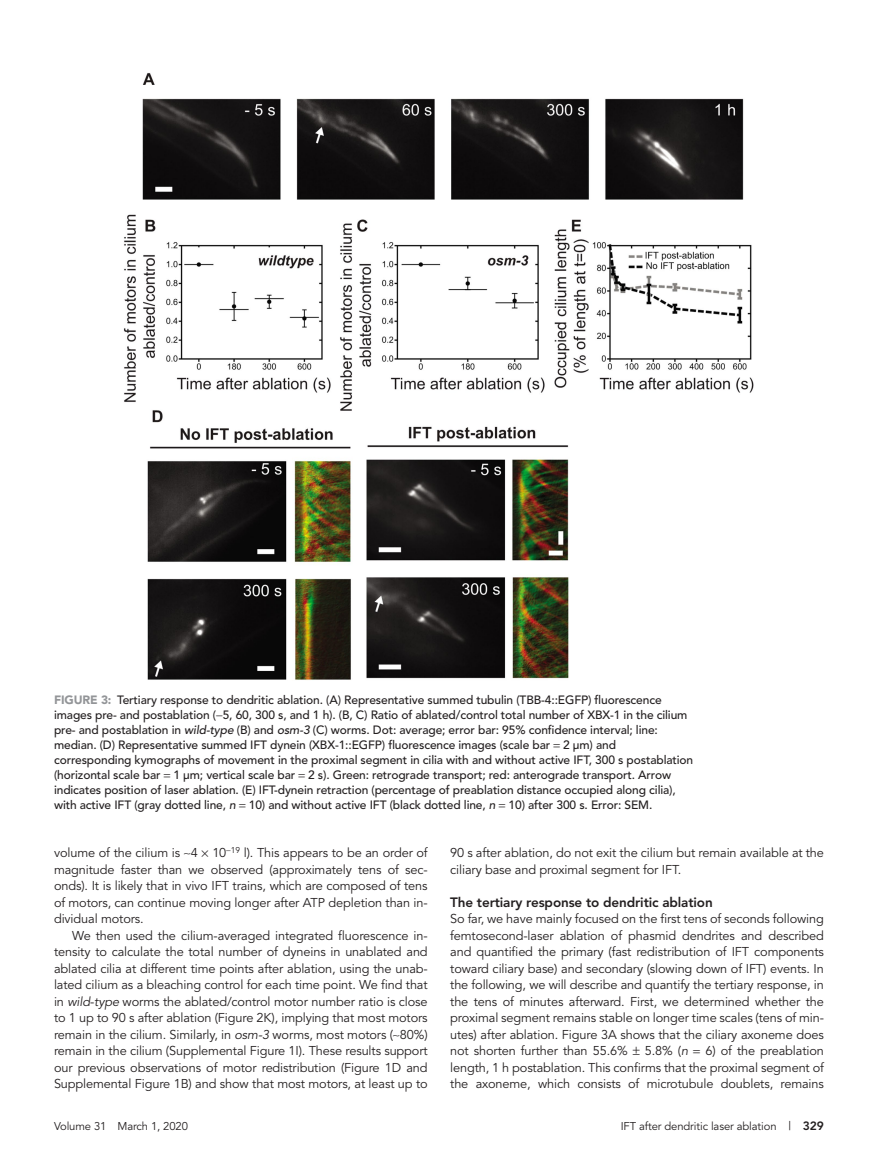
<style>
.page{position:relative;width:878px;height:1175px;background:#fff}
.page>*{position:absolute;margin:0;border:0;box-sizing:border-box;transform-origin:0 0}
.t1{font:800 13.5px "Avenir";letter-spacing:-.01em;color:#231f20}
.ParaFL{font:12.75px/16.5px "Avenir";letter-spacing:-.01em;color:#231f20;text-align:justify}
.Para{font:12.75px/16.5px "Avenir";letter-spacing:-.01em;color:#231f20;text-align:justify}
.FigCaption_35_5p{font:500 12px/15px "Avenir";letter-spacing:-.01em;color:#231f20}
.t2{font:11.25px "Avenir";letter-spacing:-.01em;color:#231f20}
.s1{font-weight:900;color:#939598}
.s2{font-style:italic}
.s3{font-size:12px}
.s4{font-weight:800;font-size:12px}
</style>
<div class="page">
<img style="left:124px;top:73px;width:630px;height:607px">
<p class="FigCaption_35_5p" style="left:54px;top:692px;width:640px"><span class="s1">FIGURE 3:</span> Tertiary response to dendritic ablation. (A) Representative summed tubulin (TBB-4::EGFP) fluorescence images pre- and postablation (−5, 60, 300 s, and 1 h). (B, C) Ratio of ablated/control total number of XBX-1 in the cilium pre- and postablation in <span class="s2">wild-type</span> (B) and <span class="s2">osm-3</span> (C) worms. Dot: average; error bar: 95% confidence interval; line: median. (D) Representative summed IFT dynein (XBX-1::EGFP) fluorescence images (scale bar 2 µm) and corresponding kymographs of movement in the proximal segment in cilia with and without active IFT, 300 s postablation (horizontal scale bar 1 µm; vertical scale bar 2 s). Green: retrograde transport; red: anterograde transport. Arrow indicates position of laser ablation. (E) IFT-dynein retraction (percentage of preablation distance occupied along cilia), with active IFT (gray dotted line, <span class="s2">n</span> 10) and without active IFT (black dotted line, <span class="s2">n</span> 10) after 300 s. Error: SEM.</p>
<p class="ParaFL" style="left:54px;top:845px;width:375px">volume of the cilium is ∼4 10−<sup>19</sup> l). This appears to be an order of magnitude faster than we observed (approximately tens of sec&shy;onds). It is likely that in vivo IFT trains, which are composed of tens of motors, can continue moving longer after ATP depletion than in&shy;dividual motors.</p>
<p class="Para" style="left:54px;top:927px;width:375px;text-indent:18px">We then used the cilium-averaged integrated fluorescence in&shy;tensity to calculate the total number of dyneins in unablated and ablated cilia at different time points after ablation, using the unab&shy;lated cilium as a bleaching control for each time point. We find that in <span class="s2">wild</span>-<span class="s2">type</span> worms the ablated/control motor number ratio is close to 1 up to 90 s after ablation (Figure 2K), implying that most motors remain in the cilium. Similarly, in <span class="s2">osm-3</span> worms, most motors (∼80%) remain in the cilium (Supplemental Figure 1I). These results support our previous observations of motor redistribution (Figure 1D and Supplemental Figure 1B) and show that most motors, at least up to</p>
<p class="Para" style="left:450px;top:844px;width:375px">90 s after ablation, do not exit the cilium but remain available at the ciliary base and proximal segment for IFT.</p>
<h2 class="t1" style="left:450px;top:893px;width:264px">The tertiary response to dendritic ablation</h2>
<p class="ParaFL" style="left:450px;top:910px;width:375px">So far, we have mainly focused on the first tens of seconds following femtosecond-laser ablation of phasmid dendrites and described and quantified the primary (fast redistribution of IFT components toward ciliary base) and secondary (slowing down of IFT) events. In the following, we will describe and quantify the tertiary response, in the tens of minutes afterward. First, we determined whether the proximal segment remains stable on longer time scales (tens of min&shy;utes) after ablation. Figure 3A shows that the ciliary axoneme does not shorten further than 55.6%</p>
<p class="ParaFL" style="left:450px;top:1042px;width:375px;text-indent:255px">6) of the preablation length, 1 h postablation. This confirms that the proximal segment of the axoneme, which consists of microtubule doublets, remains</p>
<p class="ParaFL" style="left:645px;top:1042px;width:45px">5.8% (<span class="s2">n</span></p>
<p class="t2" style="left:54px;top:1119px;width:135px">Volume 31 March 1, 2020</p>
<p class="t2" style="left:620px;top:1119px;width:205px">IFT after dendritic laser ablation <span class="s3">|</span> <span class="s4">329</span></p>
</div>
